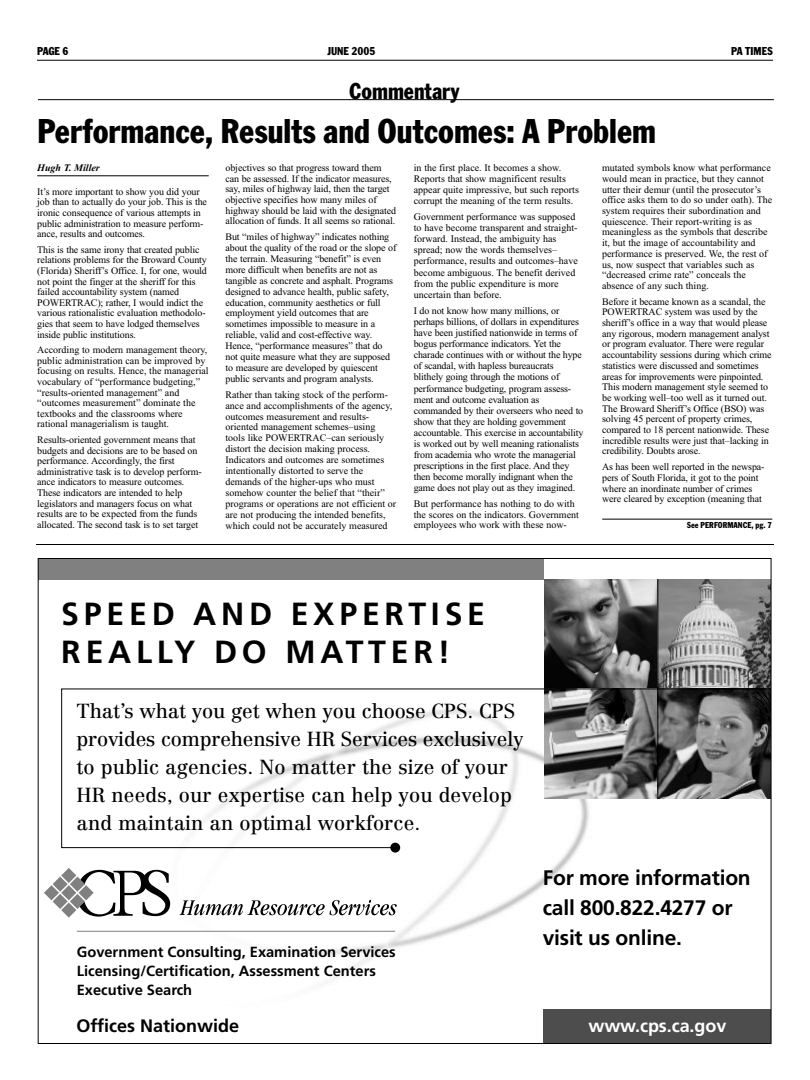
<style>
.page{position:relative;width:810px;height:1080px;background:#fff}
.page>*{position:absolute;margin:0;border:0;box-sizing:border-box;transform-origin:0 0}
.t1{font:condensed 36px "Franklin Got T";color:#000}
.t2{font:32px/38px "Frutiger Bold+EQHXXU";letter-spacing:.15em;color:#000}
.t3{font:condensed 24px "Franklin Got T";color:#000}
.t4{font:21px/30px "Frutiger Bold+EQHXXU";letter-spacing:-.01em;color:#000}
.t5{font:20px/28px "Centennial Roman+QPDMMS";color:#000}
.t6{font:18px "Frutiger Bold+EQHXXU";color:#000}
.t7{font:18px "Frutiger Bold+EQHXXU";letter-spacing:-.005em;color:#fff}
.t8{font:14.7px/18.9px "Frutiger Bold+EQHXXU";color:#000}
.t9{font:condensed 12px "Franklin Got T";color:#000}
.t10{font:10px/10.6px "Times New Roman";letter-spacing:-.01em;color:#000}
.t11{font:italic 700 10px "Times New Roman";color:#000}
.t12{font:condensed 9px "Franklin Got T";color:#000}
</style>
<div class="page">
<hr style="left:37px;top:60px;width:736px;height:1px;background:#000">
<hr style="left:36px;top:544px;width:738px;height:1px;background:#000">
<hr style="left:38px;top:99px;width:736px;height:1px;background:#000">
<img style="left:120px;top:848px;width:458px;height:177px">
<div style="left:39px;top:559px;width:505px;height:20px;background:#808080"></div>
<div style="left:544px;top:1009px;width:227px;height:34px;background:#4d4d4d"></div>
<svg style="left:390px;top:843px;width:10px;height:10px"></svg>
<svg style="left:61px;top:579px;width:709px;height:269px"></svg>
<svg style="left:44px;top:868px;width:126px;height:50px"></svg>
<svg style="left:180px;top:900px;width:217px;height:15px"></svg>
<hr style="left:77px;top:931px;width:318px;height:1px;background:#808080">
<hr style="left:37px;top:176px;width:172px;height:1px;background:#000">
<hr style="left:602px;top:519px;width:170px;height:1px;background:#000">
<p class="t9" style="left:37px;top:44px;width:33px">PAGE 6</p>
<p class="t9" style="left:327px;top:44px;width:50px">JUNE 2005</p>
<p class="t9" style="left:731px;top:44px;width:43px">PA TIMES</p>
<h3 class="t3" style="left:349px;top:77px;width:112px">Commentary</h3>
<h1 class="t1" style="left:37px;top:110px;width:620px">Performance, Results and Outcomes: A Problem</h1>
<p class="t11" style="left:37px;top:162px;width:64px">Hugh T. Miller</p>
<p class="t10" style="left:37px;top:186px;width:171px">It’s more important to show you did your job than to actually do your job. This is the ironic consequence of various attempts in public administration to measure perform&shy;ance, results and outcomes.</p>
<p class="t10" style="left:37px;top:244px;width:171px">This is the same irony that created public relations problems for the Broward County (Florida) Sheriff’s Office. I, for one, would not point the finger at the sheriff for this failed accountability system (named POWERTRAC); rather, I would indict the various rationalistic evaluation methodolo&shy;gies that seem to have lodged themselves inside public institutions.</p>
<p class="t10" style="left:37px;top:344px;width:173px">According to modern management theory, public administration can be improved by focusing on results. Hence, the managerial vocabulary of “performance budgeting,” “results-oriented management” and “outcomes measurement” dominate the textbooks and the classrooms where rational managerialism is taught.</p>
<p class="t10" style="left:37px;top:434px;width:166px">Results-oriented government means that budgets and decisions are to be based on performance. Accordingly, the first administrative task is to develop perform&shy;ance indicators to measure outcomes.<br>These indicators are intended to help legislators and managers focus on what results are to be expected from the funds allocated. The second task is to set target</p>
<p class="t10" style="left:226px;top:163px;width:172px">objectives so that progress toward them can be assessed. If the indicator measures, say, miles of highway laid, then the target objective specifies how many miles of highway should be laid with the designated allocation of funds. It all seems so rational.</p>
<p class="t10" style="left:226px;top:231px;width:172px;line-height:10.9px">But “miles of highway” indicates nothing about the quality of the road or the slope of the terrain. Measuring “benefit” is even more difficult when benefits are not as tangible as concrete and asphalt. Programs designed to advance health, public safety, education, community aesthetics or full employment yield outcomes that are sometimes impossible to measure in a reliable, valid and cost-effective way.<br>Hence, “performance measures” that do not quite measure what they are supposed to measure are developed by quiescent public servants and program analysts.</p>
<p class="t10" style="left:226px;top:389px;width:172px;line-height:10.9px">Rather than taking stock of the perform&shy;ance and accomplishments of the agency, outcomes measurement and results&shy;oriented management schemes–using tools like POWERTRAC–can seriously distort the decision making process.<br>Indicators and outcomes are sometimes intentionally distorted to serve the demands of the higher-ups who must somehow counter the belief that “their” programs or operations are not efficient or are not producing the intended benefits, which could not be accurately measured</p>
<p class="t10" style="left:602px;top:162px;width:172px">mutated symbols know what performance would mean in practice, but they cannot utter their demur (until the prosecutor’s office asks them to do so under oath). The system requires their subordination and quiescence. Their report-writing is as meaningless as the symbols that describe it, but the image of accountability and performance is preserved. We, the rest of us, now suspect that variables such as “decreased crime rate” conceals the absence of any such thing.</p>
<p class="t10" style="left:602px;top:296px;width:171px">Before it became known as a scandal, the POWERTRAC system was used by the sheriff’s office in a way that would please any rigorous, modern management analyst or program evaluator. There were regular accountability sessions during which crime statistics were discussed and sometimes areas for improvements were pinpointed.<br>This modern management style seemed to be working well–too well as it turned out.<br>The Broward Sheriff’s Office (BSO) was solving 45 percent of property crimes, compared to 18 percent nationwide. These incredible results were just that–lacking in credibility. Doubts arose.</p>
<p class="t10" style="left:602px;top:461px;width:164px">As has been well reported in the newspa&shy;pers of South Florida, it got to the point where an inordinate number of crimes were cleared by exception (meaning that</p>
<p class="t12" style="left:687px;top:520px;width:87px">See PERFORMANCE, pg. 7</p>
<p class="t10" style="left:414px;top:162px;width:167px;line-height:10.9px">in the first place. It becomes a show.<br>Reports that show magnificent results appear quite impressive, but such reports corrupt the meaning of the term results.</p>
<p class="t10" style="left:414px;top:211px;width:166px;line-height:11.1px">Government performance was supposed to have become transparent and straight&shy;forward. Instead, the ambiguity has spread; now the words themselves– performance, results and outcomes–have become ambiguous. The benefit derived from the public expenditure is more uncertain than before.</p>
<p class="t10" style="left:414px;top:305px;width:171px;line-height:11.1px">I do not know how many millions, or perhaps billions, of dollars in expenditures have been justified nationwide in terms of bogus performance indicators. Yet the charade continues with or without the hype of scandal, with hapless bureaucrats blithely going through the motions of performance budgeting, program assess&shy;ment and outcome evaluation as commanded by their overseers who need to show that they are holding government accountable. This exercise in accountability is worked out by well meaning rationalists from academia who wrote the managerial prescriptions in the first place. And they then become morally indignant when the game does not play out as they imagined.</p>
<p class="t10" style="left:414px;top:498px;width:167px">But performance has nothing to do with the scores on the indicators. Government employees who work with these now-</p>
<h2 class="t2" style="left:61px;top:598px;width:425px">SPEED AND EXPERTISE<br>REALLY DO MATTER!</h2>
<h3 class="t5" style="left:77px;top:699px;width:448px">That’s what you get when you choose CPS. CPS provides comprehensive HR Services exclusively to public agencies. No matter the size of your HR needs, our expertise can help you develop and maintain an optimal workforce.</h3>
<h3 class="t8" style="left:77px;top:944px;width:320px">Government Consulting, Examination Services<br>Licensing/Certification, Assessment Centers<br>Executive Search</h3>
<h3 class="t6" style="left:77px;top:1018px;width:164px">Offices Nationwide</h3>
<h3 class="t4" style="left:543px;top:865px;width:210px">For more information call 800.822.4277 or visit us online.</h3>
<h3 class="t7" style="left:589px;top:1018px;width:139px">www.cps.ca.gov</h3>
</div>
